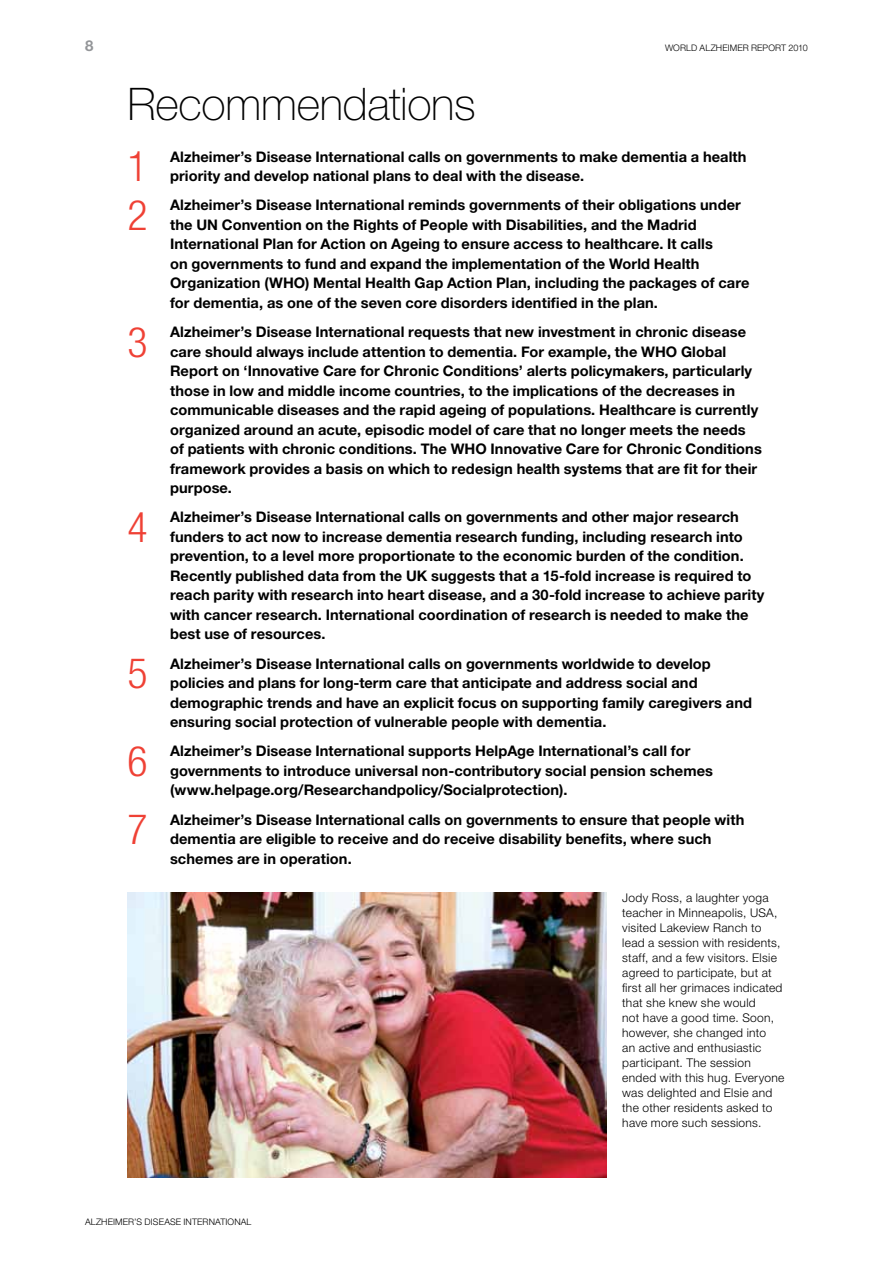
<style>
.page{position:relative;width:893px;height:1263px;background:#fff}
.page>*{position:absolute;margin:0;border:0;box-sizing:border-box;transform-origin:0 0}
.t1{font:100 45px "Helvetica Neue";letter-spacing:-.005em;color:#000}
.t2{font:300 condensed 42px "Helvetica Neue";color:#ef4135}
.t3{font:700 15px "Helvetica Neue";color:#939598}
.t4{font:700 14.7px/19.5px "Helvetica Neue";letter-spacing:.005em;color:#000}
.t5{font:300 12px/15px "Helvetica Neue";letter-spacing:.025em;color:#000}
.t6{font:300 9px "Helvetica Neue";letter-spacing:.015em;color:#000}
</style>
<div class="page">
<img style="left:128px;top:893px;width:479px;height:285px">
<p class="t3" style="left:85px;top:36px;width:10px">8</p>
<p class="t6" style="left:665px;top:42px;width:144px">World Alzheimer ReporT 2010</p>
<h1 class="t1" style="left:128px;top:79px;width:350px">Recommendations</h1>
<h2 class="t2" style="left:128px;top:142px;width:22px">1</h2>
<p class="t4" style="left:170px;top:146px;width:578px">Alzheimer’s Disease International calls on governments to make dementia a health priority and develop national plans to deal with the disease.</p>
<h2 class="t2" style="left:128px;top:191px;width:22px">2</h2>
<p class="t4" style="left:170px;top:195px;width:581px">Alzheimer’s Disease International reminds governments of their obligations under the UN Convention on the Rights of People with Disabilities, and the Madrid International Plan for Action on Ageing to ensure access to healthcare. It calls<br>on governments to fund and expand the implementation of the World Health Organization (WHO) Mental Health Gap Action Plan, including the packages of care for dementia, as one of the seven core disorders identified in the plan.</p>
<h2 class="t2" style="left:128px;top:318px;width:22px">3</h2>
<p class="t4" style="left:170px;top:322px;width:593px">Alzheimer’s Disease International requests that new investment in chronic disease care should always include attention to dementia. For example, the WHO Global Report on ‘Innovative Care for Chronic Conditions’ alerts policymakers, particularly those in low and middle income countries, to the implications of the decreases in communicable diseases and the rapid ageing of populations. Healthcare is currently organized around an acute, episodic model of care that no longer meets the needs of patients with chronic conditions. The WHO Innovative Care for Chronic Conditions framework provides a basis on which to redesign health systems that are fit for their purpose.</p>
<h2 class="t2" style="left:128px;top:503px;width:22px">4</h2>
<p class="t4" style="left:170px;top:507px;width:596px">Alzheimer’s Disease International calls on governments and other major research funders to act now to increase dementia research funding, including research into prevention, to a level more proportionate to the economic burden of the condition.<br>Recently published data from the UK suggests that a 15-fold increase is required to reach parity with research into heart disease, and a 30-fold increase to achieve parity with cancer research. International coordination of research is needed to make the best use of resources.</p>
<h2 class="t2" style="left:128px;top:649px;width:22px">5</h2>
<p class="t4" style="left:170px;top:653px;width:583px">Alzheimer’s Disease International calls on governments worldwide to develop policies and plans for long-term care that anticipate and address social and demographic trends and have an explicit focus on supporting family caregivers and ensuring social protection of vulnerable people with dementia.</p>
<h2 class="t2" style="left:128px;top:737px;width:22px">6</h2>
<p class="t4" style="left:170px;top:741px;width:544px">Alzheimer’s Disease International supports HelpAge International’s call for governments to introduce universal non-contributory social pension schemes (www.helpage.org/Researchandpolicy/Socialprotection).</p>
<h2 class="t2" style="left:128px;top:805px;width:22px">7</h2>
<p class="t4" style="left:170px;top:809px;width:576px">Alzheimer’s Disease International calls on governments to ensure that people with dementia are eligible to receive and do receive disability benefits, where such schemes are in operation.</p>
<p class="t5" style="left:622px;top:890px;width:164px">Jody Ross, a laughter yoga teacher in Minneapolis, USA, visited Lakeview Ranch to lead a session with residents, staff, and a few visitors. Elsie agreed to participate, but at first all her grimaces indicated that she knew she would<br>not have a good time. Soon, however, she changed into<br>an active and enthusiastic participant. The session ended with this hug. Everyone was delighted and Elsie and the other residents asked to have more such sessions.</p>
<p class="t6" style="left:85px;top:1216px;width:168px">Alzheimer’s Disease International</p>
</div>
